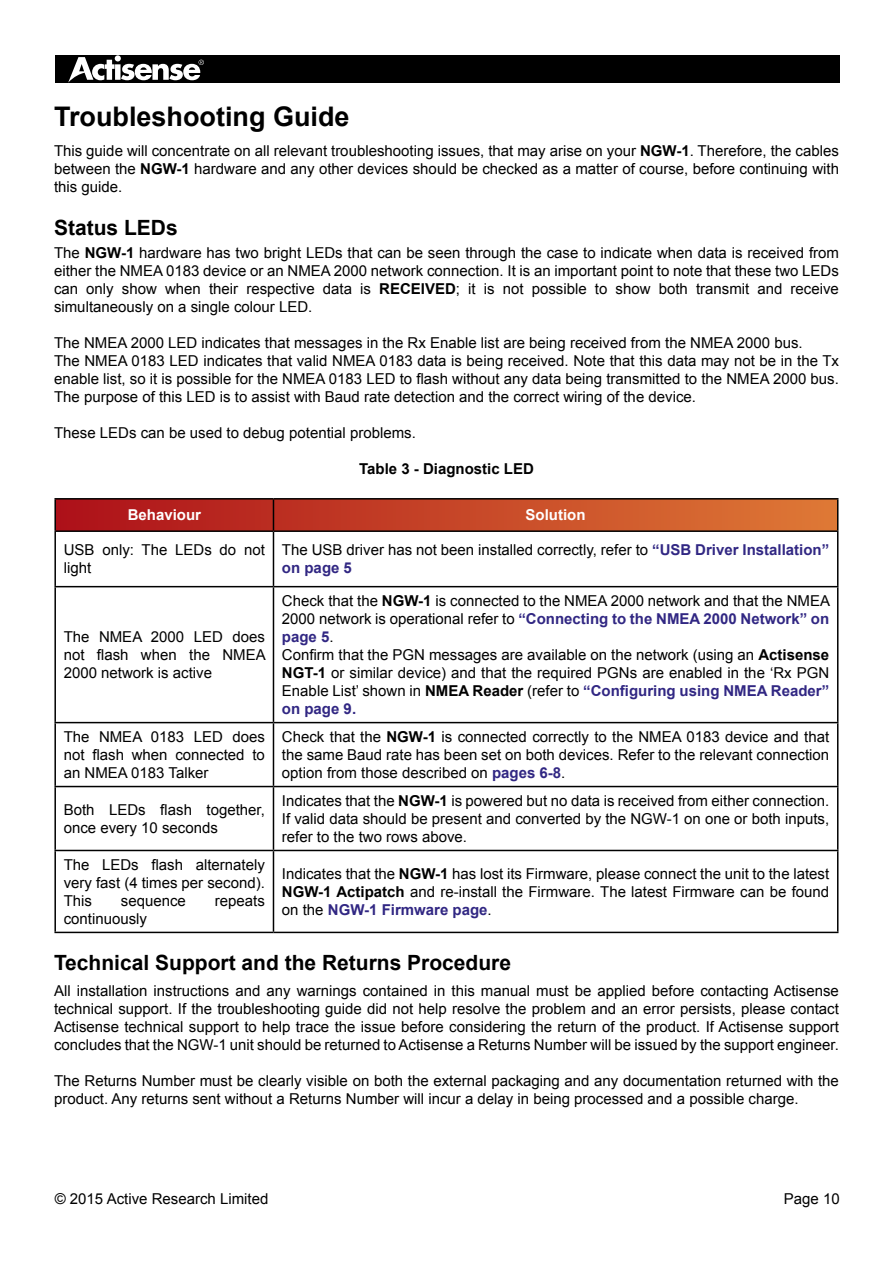
<style>
.page{position:relative;width:893px;height:1263px;background:#fff}
.page>*{position:absolute;margin:0;border:0;box-sizing:border-box;transform-origin:0 0}
.t1{font:700 27px "Arial";color:#000}
.t2{font:700 21px "Arial";color:#000}
.t3{font:15px/18px "Arial";color:#000;text-align:justify}
.t4{font:700 15px "Arial";color:#000}
.t5{font:700 15px "Arial";color:#fff}
.s1{font-weight:700}
.s2{font-weight:700;color:#312783}
</style>
<div class="page">
<div style="left:55px;top:55px;width:785px;height:27px;background:#000"></div>
<svg style="left:68px;top:55px;width:136px;height:28px"></svg>
<svg style="left:56px;top:500px;width:781px;height:30px;background:#c54427"></svg>
<hr style="left:54px;top:532px;width:2px;height:54px;background:#000">
<hr style="left:273px;top:532px;width:1px;height:54px;background:#000">
<hr style="left:837px;top:532px;width:1px;height:54px;background:#000">
<hr style="left:54px;top:587px;width:2px;height:135px;background:#000">
<hr style="left:273px;top:587px;width:1px;height:135px;background:#000">
<hr style="left:837px;top:587px;width:1px;height:135px;background:#000">
<hr style="left:54px;top:722px;width:219px;height:1px;background:#000">
<hr style="left:54px;top:723px;width:2px;height:63px;background:#000">
<hr style="left:273px;top:722px;width:565px;height:1px;background:#000">
<hr style="left:273px;top:723px;width:1px;height:63px;background:#000">
<hr style="left:837px;top:723px;width:1px;height:63px;background:#000">
<hr style="left:54px;top:786px;width:219px;height:1px;background:#000">
<hr style="left:54px;top:787px;width:2px;height:63px;background:#000">
<hr style="left:273px;top:786px;width:565px;height:1px;background:#000">
<hr style="left:273px;top:787px;width:1px;height:63px;background:#000">
<hr style="left:837px;top:787px;width:1px;height:63px;background:#000">
<hr style="left:54px;top:850px;width:219px;height:1px;background:#000">
<hr style="left:54px;top:851px;width:2px;height:81px;background:#000">
<hr style="left:273px;top:850px;width:565px;height:1px;background:#000">
<hr style="left:273px;top:851px;width:1px;height:81px;background:#000">
<hr style="left:837px;top:851px;width:1px;height:81px;background:#000">
<hr style="left:54px;top:932px;width:219px;height:1px;background:#000">
<hr style="left:273px;top:932px;width:565px;height:1px;background:#000">
<hr style="left:54px;top:498px;width:219px;height:2px;background:#000">
<hr style="left:54px;top:499px;width:2px;height:31px;background:#000">
<hr style="left:273px;top:498px;width:565px;height:2px;background:#000">
<hr style="left:273px;top:499px;width:1px;height:31px;background:#000">
<hr style="left:837px;top:499px;width:1px;height:31px;background:#000">
<hr style="left:54px;top:530px;width:219px;height:2px;background:#000">
<hr style="left:273px;top:530px;width:565px;height:2px;background:#000">
<hr style="left:54px;top:586px;width:219px;height:1px;background:#000">
<hr style="left:273px;top:586px;width:565px;height:1px;background:#000">
<h1 class="t1" style="left:54px;top:98px;width:297px">Troubleshooting Guide</h1>
<p class="t3" style="left:54px;top:142px;width:786px">This guide will concentrate on all relevant troubleshooting issues, that may arise on your <span class="s1">NGW-1</span>. Therefore, the cables between the <span class="s1">NGW-1</span> hardware and any other devices should be checked as a matter of course, before continuing with this guide.</p>
<h2 class="t2" style="left:54px;top:214px;width:125px">Status LEDs</h2>
<p class="t3" style="left:54px;top:244px;width:786px">The <span class="s1">NGW-1</span> hardware has two bright LEDs that can be seen through the case to indicate when data is received from either the NMEA 0183 device or an NMEA 2000 network connection. It is an important point to note that these two LEDs can only show when their respective data is <span class="s1">RECEIVED</span>; it is not possible to show both transmit and receive simultaneously on a single colour LED.</p>
<p class="t3" style="left:54px;top:334px;width:786px;text-align:left">The NMEA 2000 LED indicates that messages in the Rx Enable list are being received from the NMEA 2000 bus.<br>The NMEA 0183 LED indicates that valid NMEA 0183 data is being received. Note that this data may not be in the Tx enable list, so it is possible for the NMEA 0183 LED to flash without any data being transmitted to the NMEA 2000 bus.<br>The purpose of this LED is to assist with Baud rate detection and the correct wiring of the device.</p>
<p class="t3" style="left:54px;top:424px;width:363px">These LEDs can be used to debug potential problems.</p>
<p class="t4" style="left:359px;top:459px;width:176px">Table 3 - Diagnostic LED</p>
<p class="t5" style="left:128px;top:505px;width:75px">Behaviour</p>
<p class="t5" style="left:526px;top:505px;width:61px">Solution</p>
<p class="t3" style="left:64px;top:541px;width:203px">USB only: The LEDs do not light</p>
<p class="t3" style="left:282px;top:541px;width:549px">The USB driver has not been installed correctly, refer to <span class="s2">“USB Driver Installation” on page 5</span></p>
<p class="t3" style="left:64px;top:628px;width:204px">The NMEA 2000 LED does not flash when the NMEA 2000 network is active</p>
<p class="t3" style="left:282px;top:592px;width:550px;text-align:left">Check that the <span class="s1">NGW-1</span> is connected to the NMEA 2000 network and that the NMEA 2000 network is operational refer to <span class="s2">“Connecting to the NMEA 2000 Network” on page 5</span>.<br>Confirm that the PGN messages are available on the network (using an <span class="s1">Actisense NGT-1</span> or similar device) and that the required PGNs are enabled in the ‘Rx PGN Enable List’ shown in <span class="s1">NMEA Reader</span> (refer to <span class="s2">“Configuring using NMEA Reader” on page 9.</span></p>
<p class="t3" style="left:64px;top:728px;width:203px">The NMEA 0183 LED does not flash when connected to an NMEA 0183 Talker</p>
<p class="t3" style="left:282px;top:728px;width:549px">Check that the <span class="s1">NGW-1</span> is connected correctly to the NMEA 0183 device and that the same Baud rate has been set on both devices. Refer to the relevant connection option from those described on <span class="s2">pages 6-8</span>.</p>
<p class="t3" style="left:64px;top:801px;width:203px">Both LEDs flash together, once every 10 seconds</p>
<p class="t3" style="left:282px;top:792px;width:549px">Indicates that the <span class="s1">NGW-1</span> is powered but no data is received from either connection.<br>If valid data should be present and converted by the NGW-1 on one or both inputs, refer to the two rows above.</p>
<p class="t3" style="left:64px;top:856px;width:203px">The LEDs flash alternately very fast (4 times per second).<br>This</p>
<p class="t3" style="left:282px;top:865px;width:549px">Indicates that the <span class="s1">NGW-1</span> has lost its Firmware, please connect the unit to the latest <span class="s1">NGW-1 Actipatch</span> and re-install the Firmware. The latest Firmware can be found on the <span class="s2">NGW-1 Firmware page</span>.</p>
<h2 class="t2" style="left:54px;top:949px;width:459px">Technical Support and the Returns Procedure</h2>
<p class="t3" style="left:54px;top:982px;width:786px">All installation instructions and any warnings contained in this manual must be applied before contacting Actisense technical support. If the troubleshooting guide did not help resolve the problem and an error persists, please contact Actisense technical support to help trace the issue before considering the return of the product. If Actisense support concludes that the NGW-1 unit should be returned to Actisense a Returns Number will be issued by the support engineer.</p>
<p class="t3" style="left:54px;top:1072px;width:786px">The Returns Number must be clearly visible on both the external packaging and any documentation returned with the product. Any returns sent without a Returns Number will incur a delay in being processed and a possible charge.</p>
<p class="t3" style="left:121px;top:892px;width:67px">sequence</p>
<p class="t3" style="left:215px;top:892px;width:52px">repeats</p>
<p class="t3" style="left:64px;top:910px;width:85px">continuously</p>
<p class="t3" style="left:55px;top:1190px;width:215px">© 2015 Active Research Limited</p>
<p class="t3" style="left:784px;top:1190px;width:57px">Page 10</p>
</div>
